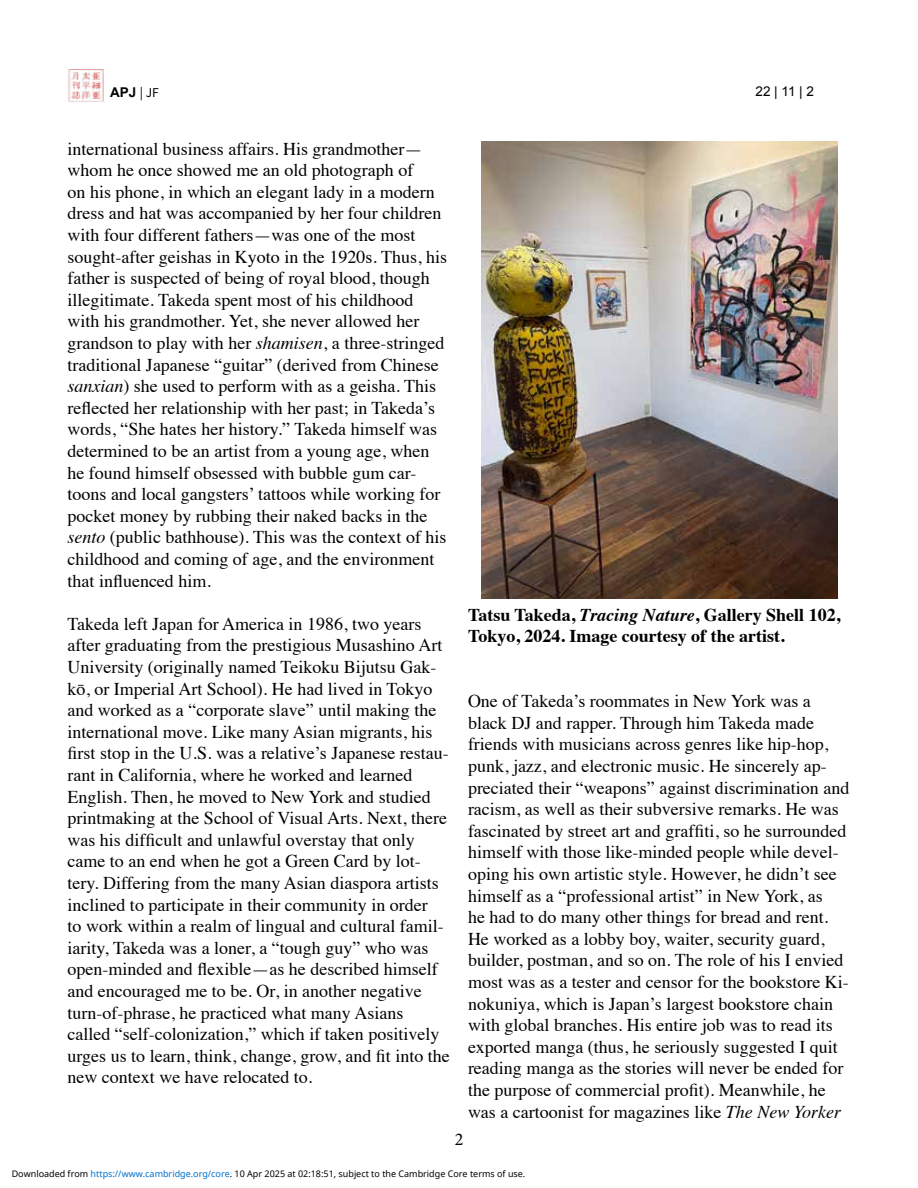
<style>
.page{position:relative;width:918px;height:1188px;background:#fff}
.page>*{position:absolute;margin:0;border:0;box-sizing:border-box;transform-origin:0 0}
.t1{font:18px/21.6px "Times";color:#000}
.t2{font:700 18px/21.6px "Times";color:#000}
.t3{font:18px "Minion Pro";color:#000}
.t4{font:13.5px "Arial";color:#000101}
.t5{font:700 13.5px "Arial";color:#030000}
.t6{font:9px "Noto Sans";color:#000}
.s1{font-family:"Source Sans 3";font-weight:400}
.s2{font-style:italic}
.s3{color:#0172cf}
</style>
<div class="page">
<img style="left:68px;top:69px;width:38px;height:34px">
<img style="left:481px;top:141px;width:356px;height:457px">
<p class="t5" style="left:110px;top:84px;width:50px">APJ <span class="s1">| JF</span></p>
<p class="t4" style="left:756px;top:83px;width:60px">22 | 11 | 2</p>
<p class="t1" style="left:68px;top:136px;width:381px">international business affairs. His grandmother— whom he once showed me an old photograph of<br>on his phone, in which an elegant lady in a modern dress and hat was accompanied by her four children with four different fathers—was one of the most sought-after geishas in Kyoto in the 1920s. Thus, his father is suspected of being of royal blood, though illegitimate. Takeda spent most of his childhood with his grandmother. Yet, she never allowed her grandson to play with her <span class="s2">shamisen</span>, a three-stringed traditional Japanese “guitar” (derived from Chinese <span class="s2">sanxian</span>) she used to perform with as a geisha. This reflected her relationship with her past; in Takeda’s words, “She hates her history.” Takeda himself was determined to be an artist from a young age, when he found himself obsessed with bubble gum car&shy;toons and local gangsters’ tattoos while working for pocket money by rubbing their naked backs in the <span class="s2">sento</span> (public bathhouse). This was the context of his childhood and coming of age, and the environment that influenced him.</p>
<p class="t1" style="left:68px;top:611px;width:384px">Takeda left Japan for America in 1986, two years after graduating from the prestigious Musashino Art University (originally named Teikoku Bijutsu Gak&shy;kō, or Imperial Art School). He had lived in Tokyo and worked as a “corporate slave” until making the international move. Like many Asian migrants, his first stop in the U.S. was a relative’s Japanese restau&shy;rant in California, where he worked and learned English. Then, he moved to New York and studied printmaking at the School of Visual Arts. Next, there was his difficult and unlawful overstay that only came to an end when he got a Green Card by lot&shy;tery. Differing from the many Asian diaspora artists inclined to participate in their community in order<br>to work within a realm of lingual and cultural famil&shy;iarity, Takeda was a loner, a “tough guy” who was open-minded and flexible—as he described himself and encouraged me to be. Or, in another negative turn-of-phrase, he practiced what many Asians called “self-colonization,” which if taken positively urges us to learn, think, change, grow, and fit into the new context we have relocated to.</p>
<p class="t2" style="left:468px;top:602px;width:374px">Tatsu Takeda, <span class="s2">Tracing Nature</span>, Gallery Shell 102,<br>Tokyo, 2024. Image courtesy of the artist.</p>
<p class="t1" style="left:468px;top:689px;width:383px">One of Takeda’s roommates in New York was a black DJ and rapper. Through him Takeda made friends with musicians across genres like hip-hop, punk, jazz, and electronic music. He sincerely ap&shy;preciated their “weapons” against discrimination and racism, as well as their subversive remarks. He was fascinated by street art and graffiti, so he surrounded himself with those like-minded people while devel&shy;oping his own artistic style. However, he didn’t see himself as a “professional artist” in New York, as<br>he had to do many other things for bread and rent.<br>He worked as a lobby boy, waiter, security guard, builder, postman, and so on. The role of his I envied most was as a tester and censor for the bookstore Ki&shy;nokuniya, which is Japan’s largest bookstore chain with global branches. His entire job was to read its exported manga (thus, he seriously suggested I quit reading manga as the stories will never be ended for the purpose of commercial profit). Meanwhile, he was a cartoonist for magazines like <span class="s2">The New Yorker</span></p>
<p class="t3" style="left:455px;top:1127px;width:10px">2</p>
<p class="t6" style="left:12px;top:1168px;width:515px">Downloaded from <span class="s3">https://www.cambridge.org/core</span>. 10 Apr 2025 at 02:18:51, subject to the Cambridge Core terms of use.</p>
</div>
